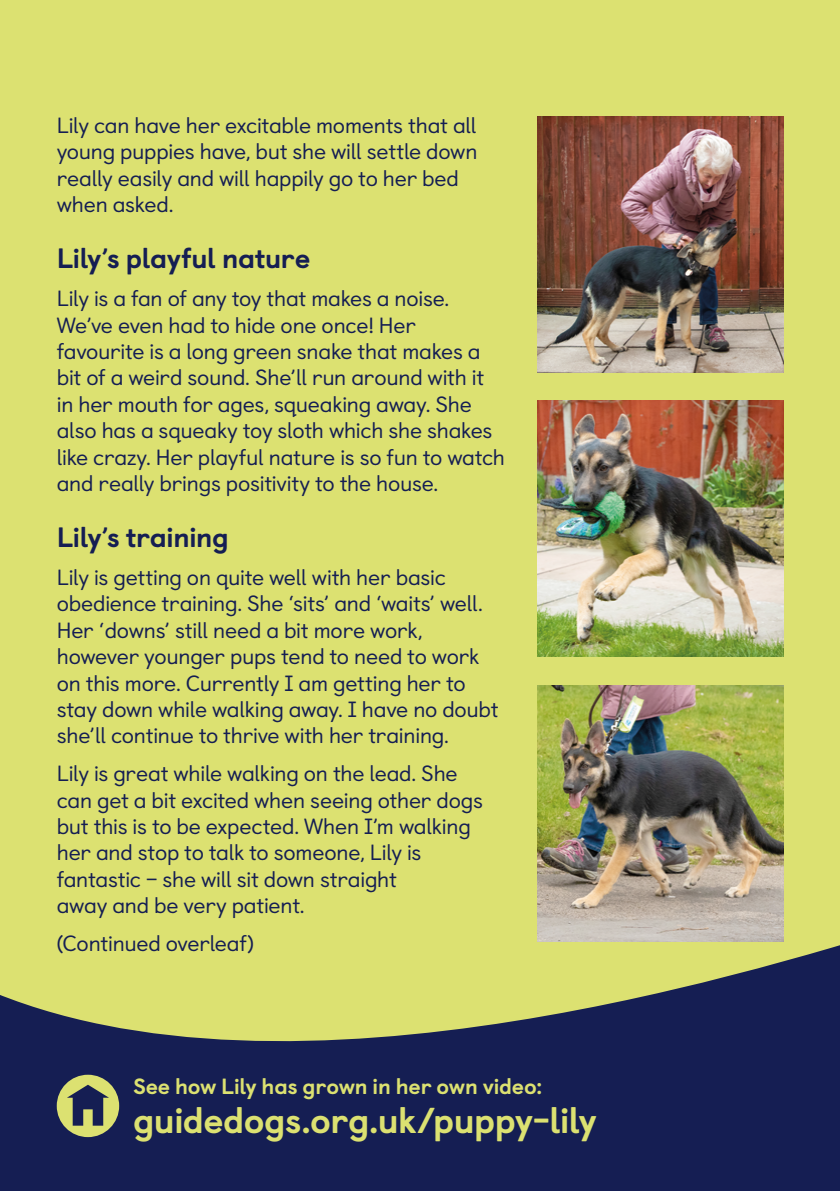
<style>
.page{position:relative;width:840px;height:1191px;background:#fff}
.page>*{position:absolute;margin:0;border:0;box-sizing:border-box;transform-origin:0 0}
.p_CTA2{font:800 36px "Castledown";letter-spacing:-.015em;color:#dce171}
.h2_main{font:800 28px "Castledown";letter-spacing:-.015em;color:#151e53}
.p_main{font:22px/26.4px "Castledown";letter-spacing:-.01em;color:#151e53}
.p_CTA{font:800 22px "Castledown";letter-spacing:-.01em;color:#dce171}
</style>
<div class="page">
<div style="left:0;top:0;width:839px;height:1191px;background:#dce171"></div>
<img style="left:537px;top:116px;width:245px;height:256px">
<img style="left:537px;top:401px;width:245px;height:256px">
<img style="left:537px;top:685px;width:245px;height:246px">
<svg style="left:0;top:931px;width:839px;height:260px;fill:#151e53"></svg>
<svg style="left:57px;top:1074px;width:62px;height:63px"></svg>
<p class="p_main" style="left:57px;top:110px;width:422px">Lily can have her excitable moments that all young puppies have, but she will settle down really easily and will happily go to her bed when asked.</p>
<h2 class="h2_main" style="left:57px;top:236px;width:255px">Lily’s playful nature</h2>
<p class="p_main" style="left:57px;top:283px;width:449px">Lily is a fan of any toy that makes a noise.<br>We’ve even had to hide one once! Her favourite is a long green snake that makes a bit of a weird sound. She’ll run around with it in her mouth for ages, squeaking away. She also has a squeaky toy sloth which she shakes like crazy. Her playful nature is so fun to watch and really brings positivity to the house.</p>
<h2 class="h2_main" style="left:57px;top:514px;width:173px">Lily’s training</h2>
<p class="p_main" style="left:57px;top:562px;width:443px">Lily is getting on quite well with her basic obedience training. She ‘sits’ and ‘waits’ well.<br>Her ‘downs’ still need a bit more work, however younger pups tend to need to work on this more. Currently I am getting her to stay down while walking away. I have no doubt she’ll continue to thrive with her training.</p>
<p class="p_main" style="left:57px;top:758px;width:427px">Lily is great while walking on the lead. She can get a bit excited when seeing other dogs but this is to be expected. When I’m walking her and stop to talk to someone, Lily is fantastic – she will sit down straight<br>away and be very patient.</p>
<p class="p_main" style="left:57px;top:928px;width:198px">(Continued overleaf)</p>
<p class="p_CTA" style="left:133px;top:1068px;width:410px">See how Lily has grown in her own video:</p>
<p class="p_CTA2" style="left:133px;top:1090px;width:465px">guidedogs.org.uk/puppy-lily</p>
</div>
